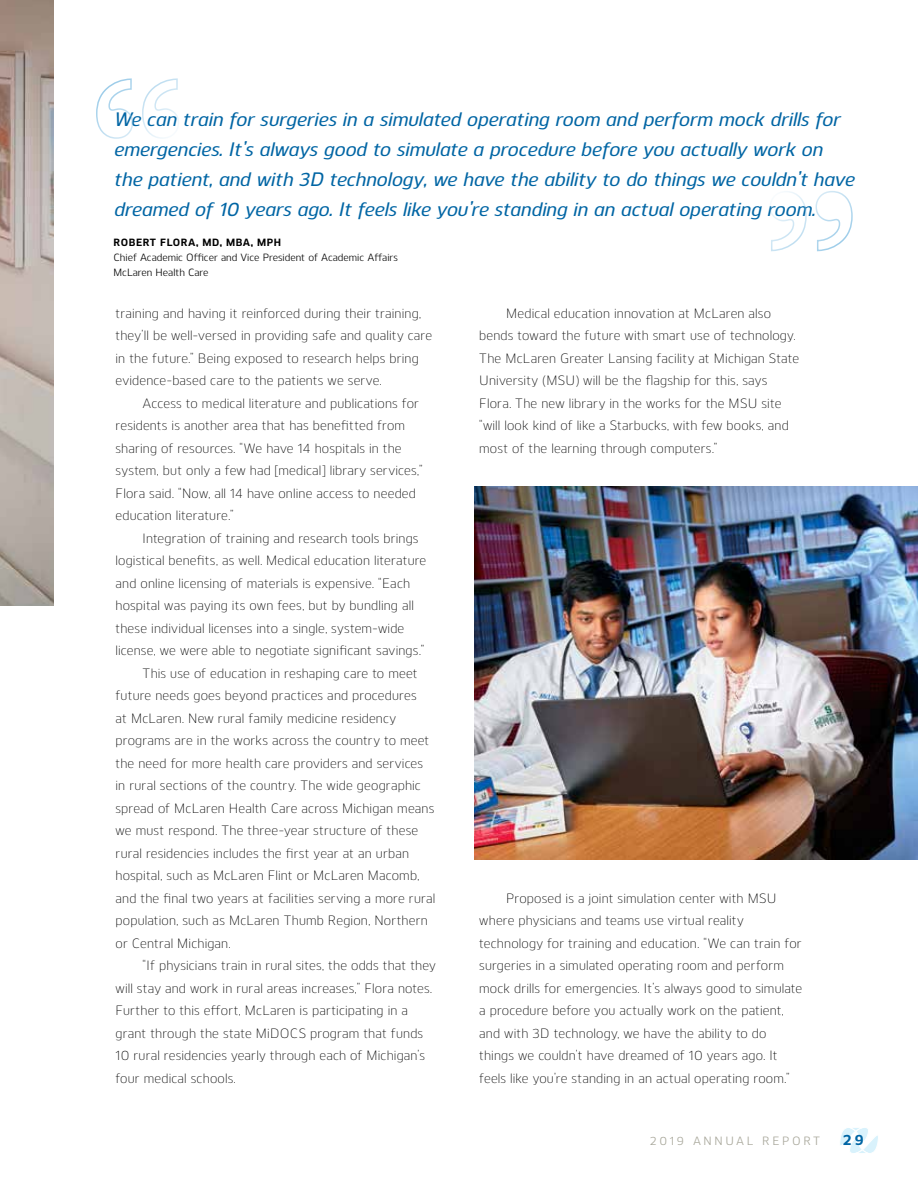
<style>
.page{position:relative;width:918px;height:1188px;background:#fff}
.page>*{position:absolute;margin:0;border:0;box-sizing:border-box;transform-origin:0 0}
.t1{font:italic 500 19.5px/30px "Kobern";color:#0065a4}
.t2{font:700 15px "Kobern";color:#0065a4}
.t3{font:300 13.5px/22.5px "Kobern";letter-spacing:.015em;color:#000}
.t4{font:12px "Kobern";letter-spacing:.22em;color:#a7a699}
.t5{font:10.5px/15px "Kobern";color:#000}
.t6{font:700 10.5px "Kobern";letter-spacing:.05em;color:#000}
</style>
<div class="page">
<img style="left:0;top:0;width:54px;height:606px">
<svg style="left:840px;top:1128px;width:38px;height:25px"></svg>
<svg style="left:96px;top:78px;width:83px;height:61px"></svg>
<svg style="left:770px;top:191px;width:83px;height:61px"></svg>
<img style="left:474px;top:486px;width:444px;height:373px">
<p class="t1" style="left:114px;top:103px;width:742px">We can train for surgeries in a simulated operating room and perform mock drills for emergencies. It’s always good to simulate a procedure before you actually work on the patient, and with 3D technology, we have the ability to do things we couldn’t have dreamed of 10 years ago. It feels like you’re standing in an actual operating room.</p>
<p class="t6" style="left:114px;top:235px;width:168px">ROBERT FLORA, MD, MBA, MPH</p>
<p class="t5" style="left:114px;top:249px;width:286px">Chief Academic Officer and Vice President of Academic Affairs<br>McLaren Health Care</p>
<p class="t3" style="left:116px;top:301px;width:318px">training and having it reinforced during their training, they’ll be well-versed in providing safe and quality care in the future.” Being exposed to research helps bring evidence-based care to the patients we serve.</p>
<p class="t3" style="left:116px;top:391px;width:309px;text-indent:27px">Access to medical literature and publications for residents is another area that has benefitted from sharing of resources. “We have 14 hospitals in the system, but only a few had [medical] library services,” Flora said. “Now, all 14 have online access to needed education literature.”</p>
<p class="t3" style="left:143px;top:526px;width:278px">Integration of training and research tools brings</p>
<p class="t3" style="left:116px;top:549px;width:312px">logistical benefits, as well. Medical education literature</p>
<p class="t3" style="left:116px;top:571px;width:296px">and online licensing of materials is expensive. “Each</p>
<p class="t3" style="left:116px;top:594px;width:300px">hospital was paying its own fees, but by bundling all</p>
<p class="t3" style="left:116px;top:616px;width:290px">these individual licenses into a single, system-wide</p>
<p class="t3" style="left:116px;top:639px;width:310px">license, we were able to negotiate significant savings.”</p>
<p class="t3" style="left:143px;top:661px;width:277px">This use of education in reshaping care to meet</p>
<p class="t3" style="left:116px;top:684px;width:303px">future needs goes beyond practices and procedures</p>
<p class="t3" style="left:116px;top:706px;width:282px">at McLaren. New rural family medicine residency</p>
<p class="t3" style="left:116px;top:729px;width:315px">programs are in the works across the country to meet</p>
<p class="t3" style="left:116px;top:751px;width:309px">the need for more health care providers and services</p>
<p class="t3" style="left:116px;top:774px;width:307px">in rural sections of the country. The wide geographic</p>
<p class="t3" style="left:116px;top:796px;width:320px">spread of McLaren Health Care across Michigan means</p>
<p class="t3" style="left:116px;top:819px;width:304px">we must respond. The three-year structure of these</p>
<p class="t3" style="left:116px;top:841px;width:295px">rural residencies includes the first year at an urban</p>
<p class="t3" style="left:116px;top:864px;width:305px">hospital, such as McLaren Flint or McLaren Macomb,</p>
<p class="t3" style="left:116px;top:886px;width:321px">and the final two years at facilities serving a more rural</p>
<p class="t3" style="left:116px;top:909px;width:314px">population, such as McLaren Thumb Region, Northern</p>
<p class="t3" style="left:116px;top:931px;width:117px">or Central Michigan.</p>
<p class="t3" style="left:143px;top:954px;width:295px">“If physicians train in rural sites, the odds that they</p>
<p class="t3" style="left:116px;top:976px;width:318px">will stay and work in rural areas increases,” Flora notes.</p>
<p class="t3" style="left:116px;top:999px;width:294px">Further to this effort, McLaren is participating in a</p>
<p class="t3" style="left:116px;top:1021px;width:309px">grant through the state MiDOCS program that funds</p>
<p class="t3" style="left:116px;top:1044px;width:311px">10 rural residencies yearly through each of Michigan’s</p>
<p class="t3" style="left:116px;top:1066px;width:122px">four medical schools.</p>
<p class="t3" style="left:479px;top:301px;width:321px;text-indent:27px">Medical education innovation at McLaren also bends toward the future with smart use of technology.<br>The McLaren Greater Lansing facility at Michigan State University (MSU) will be the flagship for this, says Flora. The new library in the works for the MSU site “will look kind of like a Starbucks, with few books, and most of the learning through computers.”</p>
<p class="t3" style="left:479px;top:886px;width:325px;text-indent:27px">Proposed is a joint simulation center with MSU where physicians and teams use virtual reality technology for training and education. “We can train for surgeries in a simulated operating room and perform mock drills for emergencies. It’s always good to simulate a procedure before you actually work on the patient, and with 3D technology, we have the ability to do things we couldn’t have dreamed of 10 years ago. It feels like you’re standing in an actual operating room.”</p>
<p class="t4" style="left:650px;top:1133px;width:64px">2019 ANNU</p>
<p class="t4" style="left:736px;top:1133px;width:47px">AL REPO</p>
<p class="t4" style="left:804px;top:1133px;width:17px">RT</p>
<p class="t2" style="left:843px;top:1130px;width:22px">29</p>
</div>
